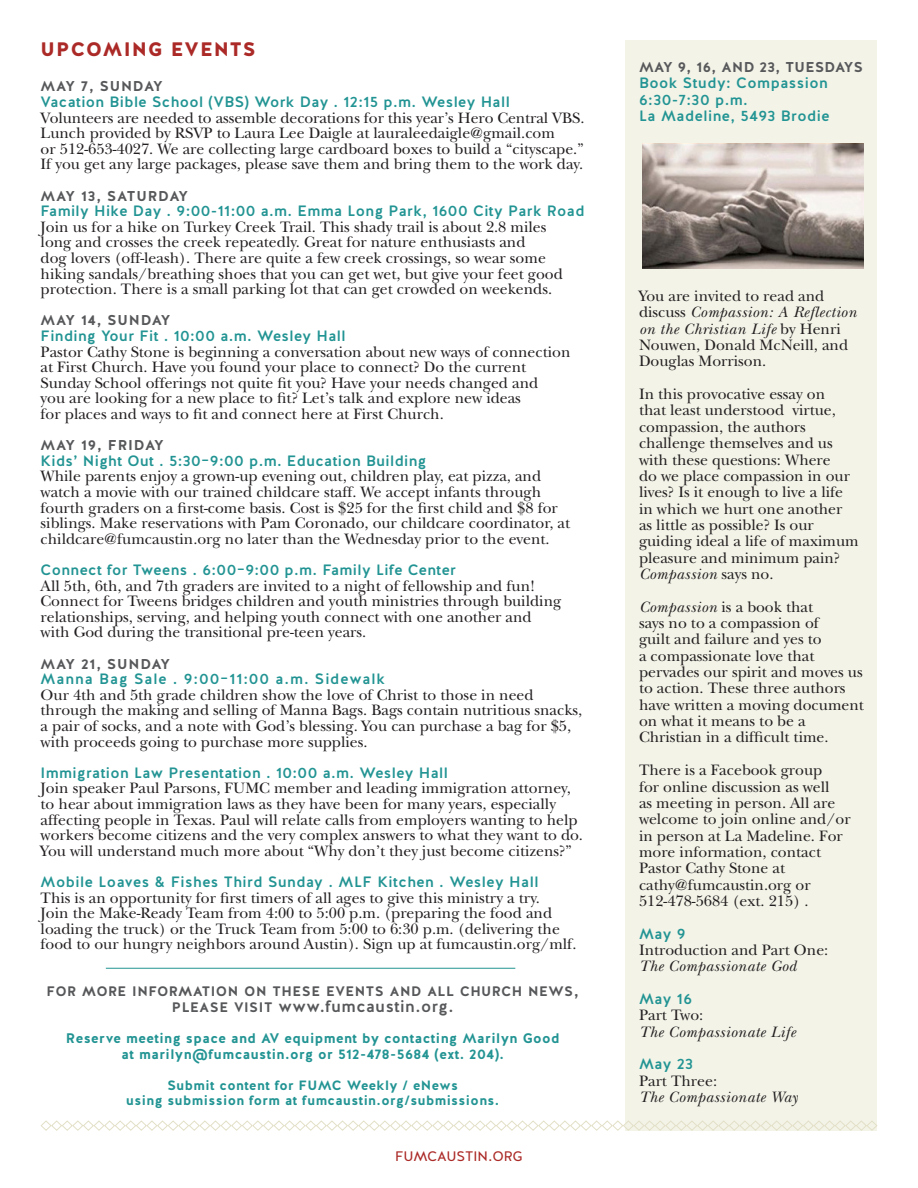
<style>
.page{position:relative;width:918px;height:1188px;background:#fff}
.page>*{position:absolute;margin:0;border:0;box-sizing:border-box;transform-origin:0 0}
.subhead_-_red{font:900 19.5px "Halis R";letter-spacing:.06em;color:#ab2a27}
.body_9_5_12{font:16.5px/15.6px "Halis R S Medium";letter-spacing:.03em;color:#57585a;text-align:center}
.t1{font:16.5px "Halis R S Book";color:#ab2a27}
.body_9_5_12-2{font:15.75px/16.4px "New Baskerville Std";color:#231f20}
.subhead_-_gray_-_cap{font:15.75px/15.6px "New Baskerville Std";color:#231f20}
.body_9_5_12-3{font:italic 15.75px "New Baskerville Std";letter-spacing:.03em;color:#231f20}
.body_9_5_12-4{font:500 15px/16.4px "Halis R";letter-spacing:.025em;color:#229493}
.subhead_gray{font:500 15px "Halis R";letter-spacing:.025em;color:#229493}
.subhead_gray-2{font:500 15px "Halis R";letter-spacing:.06em;color:#229493}
.body_9_5_12-5{font:700 14.25px "Halis R";letter-spacing:.06em;color:#57585a}
.subhead_-_gray_-_cap-2{font:700 14.25px "Halis R";letter-spacing:.06em;color:#57585a}
.body_9_5_12-6{font:700 14.25px "Halis R";letter-spacing:.03em;color:#57585a}
.t2{font:700 13.8px "Halis R";letter-spacing:.03em;color:#229493}
.t3{font:700 13.5px "Halis R";letter-spacing:.03em;color:#229493}
.s1{font-family:"Halis R";font-weight:500}
.s2{font-style:italic}
</style>
<div class="page">
<div style="left:626px;top:41px;width:252px;height:1090px;background:#f3f3e8"></div>
<svg style="left:40px;top:1120px;width:838px;height:11px"></svg>
<img style="left:642px;top:143px;width:222px;height:126px">
<hr style="left:106px;top:968px;width:409px;height:1px;background:#229493">
<p class="subhead_-_red" style="left:41px;top:37px;width:216px">UPCOMING EVENTS</p>
<p class="subhead_-_gray_-_cap-2" style="left:41px;top:77px;width:124px">MAY 7, SUNDAY</p>
<p class="subhead_gray" style="left:41px;top:92px;width:471px">Vacation Bible School (VBS) Work Day . 12:15 p.m. Wesley Hall</p>
<p class="body_9_5_12-2" style="left:41px;top:110px;width:545px">Volunteers are needed to assemble decorations for this year’s Hero Central VBS.</p>
<p class="body_9_5_12-2" style="left:41px;top:125px;width:516px">Lunch provided by RSVP to Laura Lee Daigle at lauraleedaigle@gmail.com</p>
<p class="body_9_5_12-2" style="left:41px;top:141px;width:545px;line-height:15.6px">or 512-653-4027. We are collecting large cardboard boxes to build a “cityscape.”<br>If you get any large packages, please save them and bring them to the work day.</p>
<p class="body_9_5_12-5" style="left:41px;top:187px;width:149px">MAY 13, SATURDAY</p>
<p class="body_9_5_12-4" style="left:41px;top:203px;width:546px">Family Hike Day . 9:00-11:00 a.m. Emma Long Park, 1600 City Park Road</p>
<p class="body_9_5_12-2" style="left:41px;top:219px;width:524px;line-height:15.6px">Join us for a hike on Turkey Creek Trail. This shady trail is about 2.8 miles long and crosses the creek repeatedly. Great for nature enthusiasts and<br>dog lovers (off-leash). There are quite a few creek crossings, so wear some hiking sandals/breathing shoes that you can get wet, but give your feet good protection. There is a small parking lot that can get crowded on weekends.</p>
<p class="body_9_5_12-5" style="left:41px;top:311px;width:131px">MAY 14, SUNDAY</p>
<p class="body_9_5_12-4" style="left:41px;top:328px;width:307px">Finding Your Fit . 10:00 a.m. Wesley Hall</p>
<p class="body_9_5_12-2" style="left:41px;top:344px;width:531px;line-height:15.6px">Pastor Cathy Stone is beginning a conversation about new ways of connection at First Church. Have you found your place to connect? Do the current Sunday School offerings not quite fit you? Have your needs changed and<br>you are looking for a new place to fit? Let’s talk and explore new ideas<br>for places and ways to fit and connect here at First Church.</p>
<p class="subhead_-_gray_-_cap-2" style="left:41px;top:436px;width:125px">MAY 19, FRIDAY</p>
<p class="subhead_gray" style="left:41px;top:451px;width:387px">Kids’ Night Out . 5:30–9:00 p.m. Education Building</p>
<p class="body_9_5_12-2" style="left:41px;top:469px;width:531px;line-height:15.6px">While parents enjoy a grown-up evening out, children play, eat pizza, and watch a movie with our trained childcare staff. We accept infants through fourth graders on a first-come basis. Cost is $25 for the first child and $8 for siblings. Make reservations with Pam Coronado, our childcare coordinator, at childcare@fumcaustin.org no later than the Wednesday prior to the event.</p>
<p class="subhead_gray" style="left:41px;top:560px;width:417px">Connect for Tweens . 6:00–9:00 p.m. Family Life Center</p>
<p class="body_9_5_12-2" style="left:41px;top:578px;width:522px;line-height:15.6px">All 5th, 6th, and 7th graders are invited to a night of fellowship and fun!<br>Connect for Tweens bridges children and youth ministries through building relationships, serving, and helping youth connect with one another and with God during the transitional pre-teen years.</p>
<p class="body_9_5_12-5" style="left:41px;top:655px;width:131px">MAY 21, SUNDAY</p>
<p class="subhead_gray-2" style="left:41px;top:669px;width:346px">Manna Bag Sale . 9:00–11:00 a.m. Sidewalk</p>
<p class="subhead_-_gray_-_cap" style="left:41px;top:687px;width:543px">Our 4th and 5th grade children show the love of Christ to those in need through the making and selling of Manna Bags. Bags contain nutritious snacks, a pair of socks, and a note with God’s blessing. You can purchase a bag for $5, with proceeds going to purchase more supplies.</p>
<p class="body_9_5_12-4" style="left:41px;top:765px;width:409px">Immigration Law Presentation . 10:00 a.m. Wesley Hall</p>
<p class="body_9_5_12-2" style="left:41px;top:781px;width:544px;line-height:15.6px">Join speaker Paul Parsons, FUMC member and leading immigration attorney, to hear about immigration laws as they have been for many years, especially affecting people in Texas. Paul will relate calls from employers wanting to help workers become citizens and the very complex answers to what they want to do.<br>You will understand much more about “Why don’t they just become citizens?”</p>
<p class="subhead_gray" style="left:41px;top:872px;width:500px">Mobile Loaves &amp; Fishes Third Sunday . MLF Kitchen . Wesley Hall</p>
<p class="body_9_5_12-2" style="left:41px;top:890px;width:537px;line-height:15.6px">This is an opportunity for first timers of all ages to give this ministry a try.<br>Join the Make-Ready Team from 4:00 to 5:00 p.m. (preparing the food and loading the truck) or the Truck Team from 5:00 to 6:30 p.m. (delivering the food to our hungry neighbors around Austin). Sign up at fumcaustin.org/mlf.</p>
<p class="body_9_5_12" style="left:47px;top:983px;width:534px">FOR MORE INFORMATION ON THESE EVENTS AND ALL CHURCH NEWS,<br>PLEASE VISIT <span class="s1">www.fumcaustin.org</span>.</p>
<p class="t2" style="left:66px;top:1029px;width:495px">Reserve meeting space and AV equipment by contacting Marilyn Good</p>
<p class="t2" style="left:122px;top:1045px;width:384px">at marilyn@fumcaustin.org or 512-478-5684 (ext. 204).</p>
<p class="t3" style="left:168px;top:1076px;width:292px">Submit content for FUMC Weekly / eNews</p>
<p class="t3" style="left:126px;top:1092px;width:375px">using submission form at fumcaustin.org/submissions.</p>
<p class="t1" style="left:395px;top:1145px;width:129px">fumcaustin.org</p>
<p class="body_9_5_12-6" style="left:639px;top:58px;width:225px">MAY 9, 16, AND 23, TUESDAYS</p>
<p class="body_9_5_12-4" style="left:639px;top:75px;width:190px">Book Study: Compassion<br>6:30-7:30 p.m.</p>
<p class="body_9_5_12-4" style="left:639px;top:108px;width:192px">La Madeline, 5493 Brodie</p>
<p class="body_9_5_12-2" style="left:639px;top:288px;width:219px">You are invited to read and discuss <span class="s2">Compassion: A Reflection on the Christian Life</span> by Henri<br>Nouwen, Donald McNeill, and<br>Douglas Morrison.</p>
<p class="body_9_5_12-2" style="left:639px;top:386px;width:221px">In this provocative essay on<br>that least understood virtue, compassion, the authors challenge themselves and us with these questions: Where<br>do we place compassion in our lives? Is it enough to live a life in which we hurt one another as little as possible? Is our guiding ideal a life of maximum pleasure and minimum pain?<br><span class="s2">Compassion</span> says no.</p>
<p class="body_9_5_12-2" style="left:639px;top:599px;width:226px"><span class="s2">Compassion</span> is a book that<br>says no to a compassion of<br>guilt and failure and yes to<br>a compassionate love that pervades our spirit and moves us to action. These three authors have written a moving document on what it means to be a<br>Christian in a difficult time.</p>
<p class="body_9_5_12-2" style="left:639px;top:762px;width:213px">There is a Facebook group<br>for online discussion as well<br>as meeting in person. All are welcome to join online and/or</p>
<p class="body_9_5_12-2" style="left:639px;top:827px;width:205px">in person at La Madeline. For more information, contact<br>Pastor Cathy Stone at</p>
<p class="body_9_5_12-2" style="left:639px;top:876px;width:173px">cathy@fumcaustin.org or</p>
<p class="body_9_5_12-2" style="left:639px;top:893px;width:171px">512-478-5684 (ext. 215) .</p>
<p class="body_9_5_12-4" style="left:639px;top:926px;width:48px">May 9</p>
<p class="body_9_5_12-2" style="left:639px;top:942px;width:191px">Introduction and Part One:</p>
<p class="body_9_5_12-3" style="left:639px;top:957px;width:159px">The Compassionate God</p>
<p class="body_9_5_12-4" style="left:639px;top:991px;width:55px">May 16</p>
<p class="body_9_5_12-2" style="left:639px;top:1007px;width:66px">Part Two:</p>
<p class="body_9_5_12-3" style="left:639px;top:1023px;width:158px">The Compassionate Life</p>
<p class="body_9_5_12-4" style="left:639px;top:1056px;width:56px">May 23</p>
<p class="body_9_5_12-2" style="left:639px;top:1073px;width:80px">Part Three:</p>
<p class="body_9_5_12-3" style="left:639px;top:1088px;width:160px">The Compassionate Way</p>
</div>
